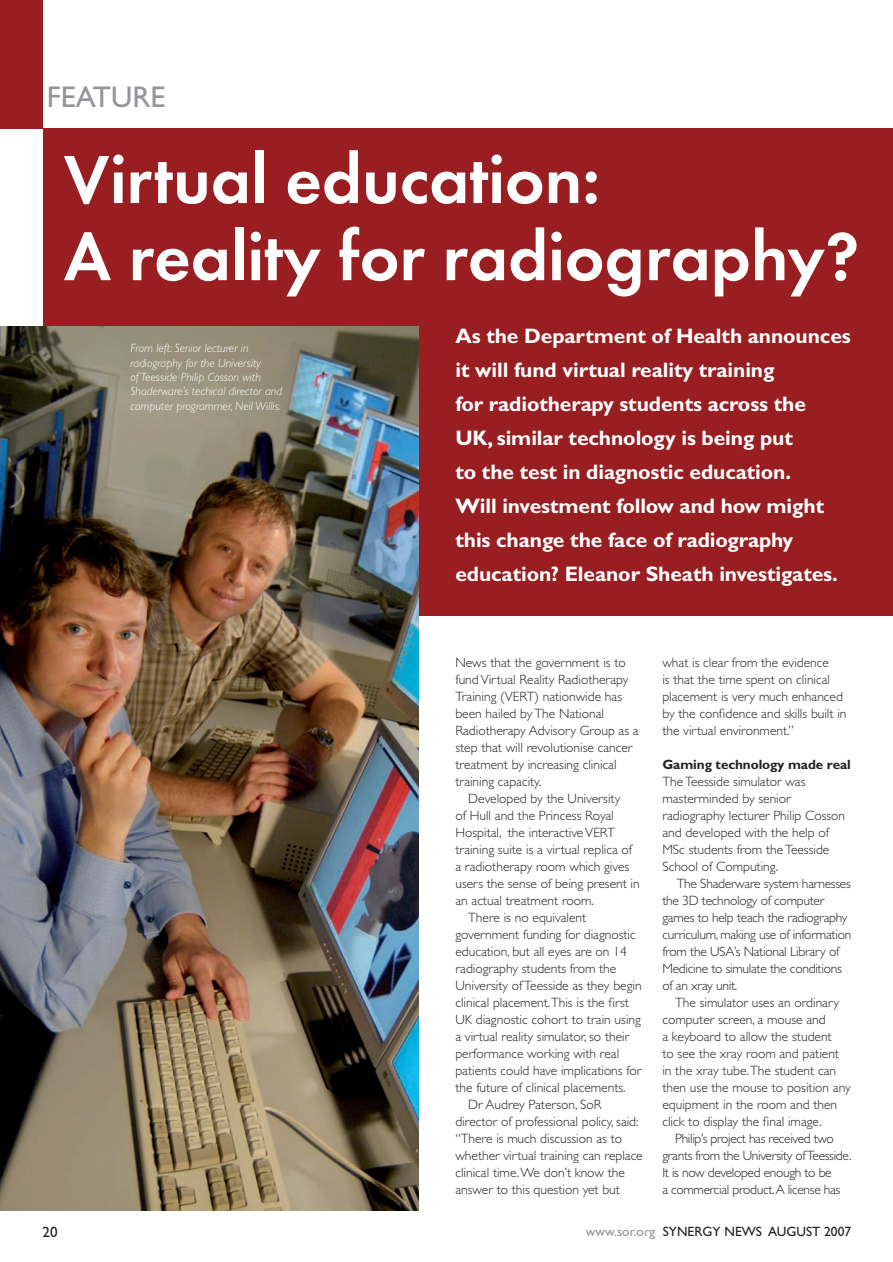
<style>
.page{position:relative;width:893px;height:1262px;background:#fff}
.page>*{position:absolute;margin:0;border:0;box-sizing:border-box;transform-origin:0 0}
.t1{font:600 70.5px/77.1px "Futura T";color:#fff}
.t2{font:30px "Gill Sans";color:#939598}
.t3{font:700 21px/34px "Gill Sans";letter-spacing:-.005em;color:#fff}
.t4{font:15px "Gill Sans";color:#231f20}
.t5{font:300 13.5px/17px "Gill Sans";color:#231f20}
.t6{font:300 13.5px/17px "Gill Sans";letter-spacing:-.02em;color:#231f20}
.t7{font:300 13.5px/17px "Gill Sans";letter-spacing:-.025em;color:#231f20}
.t8{font:13.5px "Gill Sans";color:#231f20}
.t9{font:700 13.5px "Gill Sans";letter-spacing:-.005em;color:#231f20}
.t10{font:italic 300 12px/14.4px "Gill Sans";color:#fff}
.s1{color:#939598}
</style>
<div class="page">
<div style="left:43px;top:128px;width:849px;height:487px;background:#981e21"></div>
<img style="left:0;top:326px;width:419px;height:885px">
<div style="left:0;top:0;width:43px;height:128px;background:#981e21"></div>
<h2 class="t2" style="left:47px;top:87px;width:120px">FEATURE</h2>
<h1 class="t1" style="left:64px;top:145px;width:796px">Virtual education:<br>A reality for radiography?</h1>
<p class="t10" style="left:130px;top:342px;width:153px">From left: Senior lecturer in radiography for the University<br>of Teesside Philip Cosson with<br>Shaderware’s techical director and computer programmer, Neil Willis.</p>
<p class="t3" style="left:455px;top:321px;width:397px">As the Department of Health announces it will fund virtual reality training<br>for radiotherapy students across the<br>UK, similar technology is being put<br>to the test in diagnostic education.<br>Will investment follow and how might this change the face of radiography education? Eleanor Sheath investigates.</p>
<p class="t5" style="left:455px;top:655px;width:185px">News that the government is to fund Virtual Reality Radiotherapy<br>Training (VERT) nationwide has been hailed by The National<br>Radiotherapy Advisory Group as a step that will revolutionise cancer treatment by increasing clinical training capacity.</p>
<p class="t5" style="left:468px;top:791px;width:153px">Developed by the University</p>
<p class="t5" style="left:455px;top:808px;width:160px">of Hull and the Princess Royal</p>
<p class="t5" style="left:455px;top:825px;width:161px">Hospital, the interactive VERT</p>
<p class="t5" style="left:455px;top:842px;width:178px">training suite is a virtual replica of</p>
<p class="t5" style="left:455px;top:859px;width:175px">a radiotherapy room which gives</p>
<p class="t5" style="left:455px;top:876px;width:186px">users the sense of being present in</p>
<p class="t5" style="left:455px;top:893px;width:140px">an actual treatment room.</p>
<p class="t5" style="left:468px;top:910px;width:120px">There is no equivalent</p>
<p class="t5" style="left:455px;top:927px;width:182px">government funding for diagnostic</p>
<p class="t5" style="left:455px;top:944px;width:173px">education, but all eyes are on 14</p>
<p class="t5" style="left:455px;top:961px;width:162px">radiography students from the</p>
<p class="t5" style="left:455px;top:978px;width:188px">University of Teesside as they begin</p>
<p class="t5" style="left:455px;top:995px;width:175px">clinical placement.This is the first</p>
<p class="t5" style="left:455px;top:1012px;width:187px">UK diagnostic cohort to train using</p>
<p class="t5" style="left:455px;top:1029px;width:175px">a virtual reality simulator, so their</p>
<p class="t5" style="left:455px;top:1046px;width:165px">performance working with real</p>
<p class="t5" style="left:455px;top:1063px;width:187px">patients could have implications for</p>
<p class="t5" style="left:455px;top:1080px;width:172px">the future of clinical placements.</p>
<p class="t5" style="left:468px;top:1097px;width:135px">Dr Audrey Paterson, SoR</p>
<p class="t5" style="left:455px;top:1114px;width:184px">director of professional policy, said:</p>
<p class="t5" style="left:455px;top:1131px;width:168px">“There is much discussion as to</p>
<p class="t5" style="left:455px;top:1148px;width:189px">whether virtual training can replace</p>
<p class="t5" style="left:455px;top:1165px;width:171px">clinical time. We don’t know the</p>
<p class="t5" style="left:455px;top:1182px;width:166px">answer to this question yet but</p>
<p class="t5" style="left:662px;top:655px;width:185px">what is clear from the evidence<br>is that the time spent on clinical placement is very much enhanced by the confidence and skills built in the virtual environment.”</p>
<p class="t9" style="left:662px;top:759px;width:190px">Gaming technology made real</p>
<p class="t5" style="left:662px;top:774px;width:184px">The Teesside simulator was masterminded by senior radiography lecturer Philip Cosson and developed with the help of<br>MSc students from the Teesside<br>School of Computing.</p>
<p class="t6" style="left:662px;top:876px;width:190px;text-indent:14px">The Shaderware system harnesses the 3D technology of computer games to help teach the radiography curriculum, making use of information from the USA’s National Library of<br>Medicine to simulate the conditions of an xray unit.</p>
<p class="t5" style="left:662px;top:995px;width:190px;text-indent:13px">The simulator uses an ordinary computer screen, a mouse and<br>a keyboard to allow the student<br>to see the xray room and patient in the xray tube.The student can then use the mouse to position any equipment in the room and then click to display the final image.</p>
<p class="t7" style="left:662px;top:1131px;width:190px;text-indent:13px">Philip’s project has received two grants from the University of Teesside.<br>It is now developed enough to be<br>a commercial product. A license has</p>
<p class="t4" style="left:43px;top:1227px;width:16px">20</p>
<p class="t8" style="left:585px;top:1227px;width:267px"><span class="s1">www.sor.org</span> SYNERGY NEWS AUGUST 2007</p>
</div>
